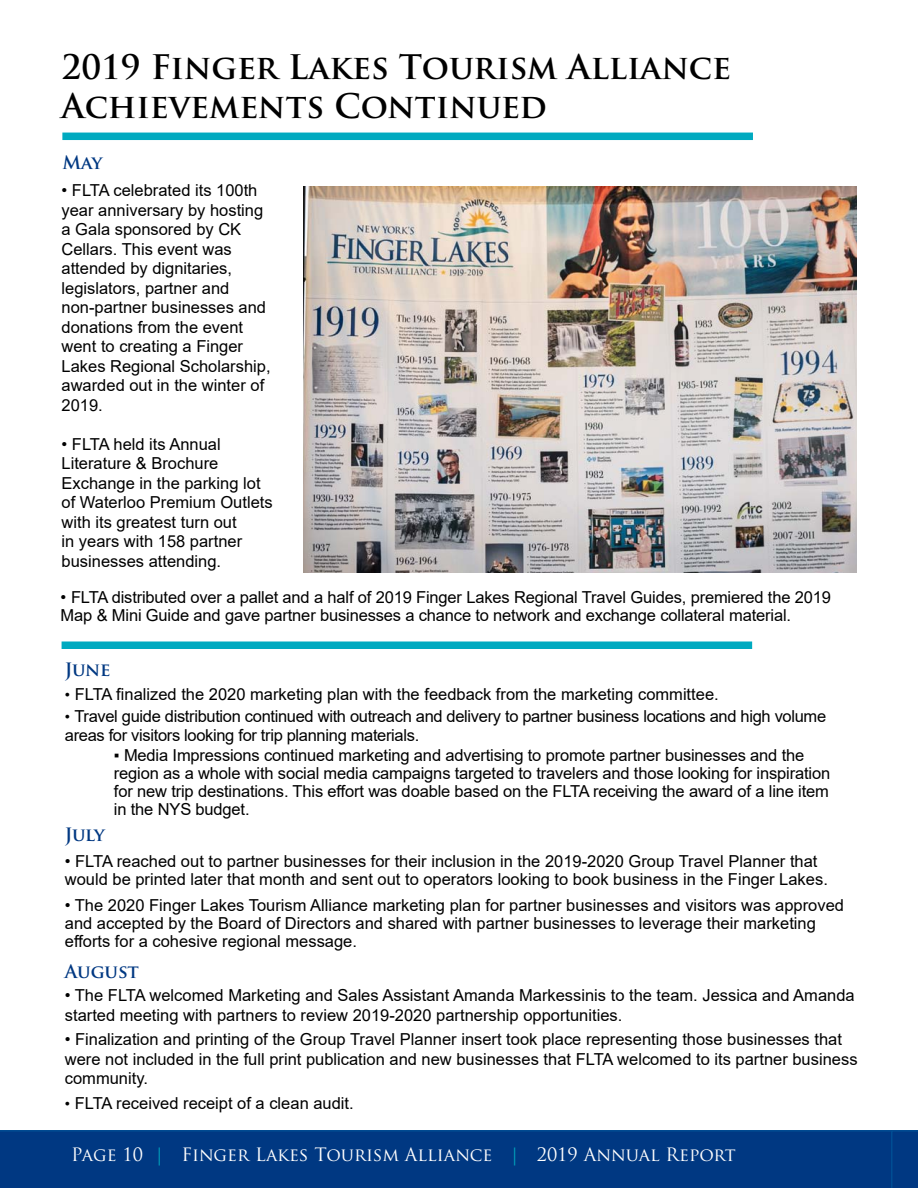
<style>
.page{position:relative;width:918px;height:1188px;background:#fff}
.page>*{position:absolute;margin:0;border:0;box-sizing:border-box;transform-origin:0 0}
.t1{font:700 33px/39.6px "Trajan Pro";color:#000}
.t2{font:18px "Trajan Pro";color:#fff}
.t3{font:700 18px "Trajan Pro";letter-spacing:-.01em;color:#003882}
.t4{font:16.5px/19.5px "Arial";color:#000}
.t5{font:16.5px/19.5px "Arial";letter-spacing:-.02em;color:#000}
.s1{font-size:15px}
.s2{color:#00aac0}
</style>
<div class="page">
<div style="left:0;top:1130px;width:891px;height:58px;background:#003882"></div>
<svg style="left:891px;top:1130px;width:27px;height:58px;background:#003983"></svg>
<img style="left:303px;top:186px;width:553px;height:386px">
<div style="left:62px;top:133px;width:691px;height:7px;background:#00aac0"></div>
<div style="left:62px;top:641px;width:690px;height:8px;background:#00aac0"></div>
<h1 class="t1" style="left:62px;top:47px;width:671px">2019 Finger Lakes Tourism Alliance<br>Achievements Continued</h1>
<p class="t3" style="left:62px;top:151px;width:43px">May</p>
<p class="t4" style="left:62px;top:181px;width:211px">• FLTA celebrated its 100th year anniversary by hosting a Gala sponsored by CK<br>Cellars. This event was attended by dignitaries, legislators, partner and non-partner businesses and donations from the event went to creating a Finger<br>Lakes Regional Scholarship, awarded out in the winter of<br>2019.</p>
<p class="t4" style="left:62px;top:434px;width:213px">• FLTA held its Annual<br>Literature &amp; Brochure<br>Exchange in the parking lot of Waterloo Premium Outlets with its greatest turn out<br>in years with 158 partner businesses attending.</p>
<p class="t4" style="left:61px;top:588px;width:772px;line-height:18px">• FLTA distributed over a pallet and a half of 2019 Finger Lakes Regional Travel Guides, premiered the 2019<br>Map &amp; Mini Guide and gave partner businesses a chance to network and exchange collateral material.</p>
<p class="t3" style="left:65px;top:658px;width:47px">June</p>
<p class="t4" style="left:65px;top:684px;width:655px"><span class="s1">•</span> FLTA finalized the 2020 marketing plan with the feedback from the marketing committee.</p>
<p class="t5" style="left:65px;top:706px;width:763px"><span class="s1">•</span> Travel guide distribution continued with outreach and delivery to partner business locations and high volume areas for visitors looking for trip planning materials.</p>
<p class="t4" style="left:114px;top:746px;width:718px;line-height:18px">▪ Media Impressions continued marketing and advertising to promote partner businesses and the region as a whole with social media campaigns targeted to travelers and those looking for inspiration for new trip destinations. This effort was doable based on the FLTA receiving the award of a line item in the NYS budget.</p>
<p class="t3" style="left:65px;top:823px;width:43px">July</p>
<p class="t4" style="left:65px;top:852px;width:765px;line-height:18px">• FLTA reached out to partner businesses for their inclusion in the 2019-2020 Group Travel Planner that would be printed later that month and sent out to operators looking to book business in the Finger Lakes.</p>
<p class="t4" style="left:65px;top:896px;width:781px;line-height:18px">• The 2020 Finger Lakes Tourism Alliance marketing plan for partner businesses and visitors was approved and accepted by the Board of Directors and shared with partner businesses to leverage their marketing efforts for a cohesive regional message.</p>
<p class="t3" style="left:65px;top:960px;width:76px">August</p>
<p class="t4" style="left:65px;top:986px;width:791px">• The FLTA welcomed Marketing and Sales Assistant Amanda Markessinis to the team. Jessica and Amanda started meeting with partners to review 2019-2020 partnership opportunities.</p>
<p class="t4" style="left:65px;top:1030px;width:794px">• Finalization and printing of the Group Travel Planner insert took place representing those businesses that were not included in the full print publication and new businesses that FLTA welcomed to its partner business community.</p>
<p class="t4" style="left:65px;top:1093px;width:290px"><span class="s1">•</span> FLTA received receipt of a clean audit.</p>
<p class="t2" style="left:71px;top:1143px;width:666px">Page 10 <span class="s2">|</span> Finger Lakes Tourism Alliance <span class="s2">|</span> 2019 Annual Report</p>
</div>
